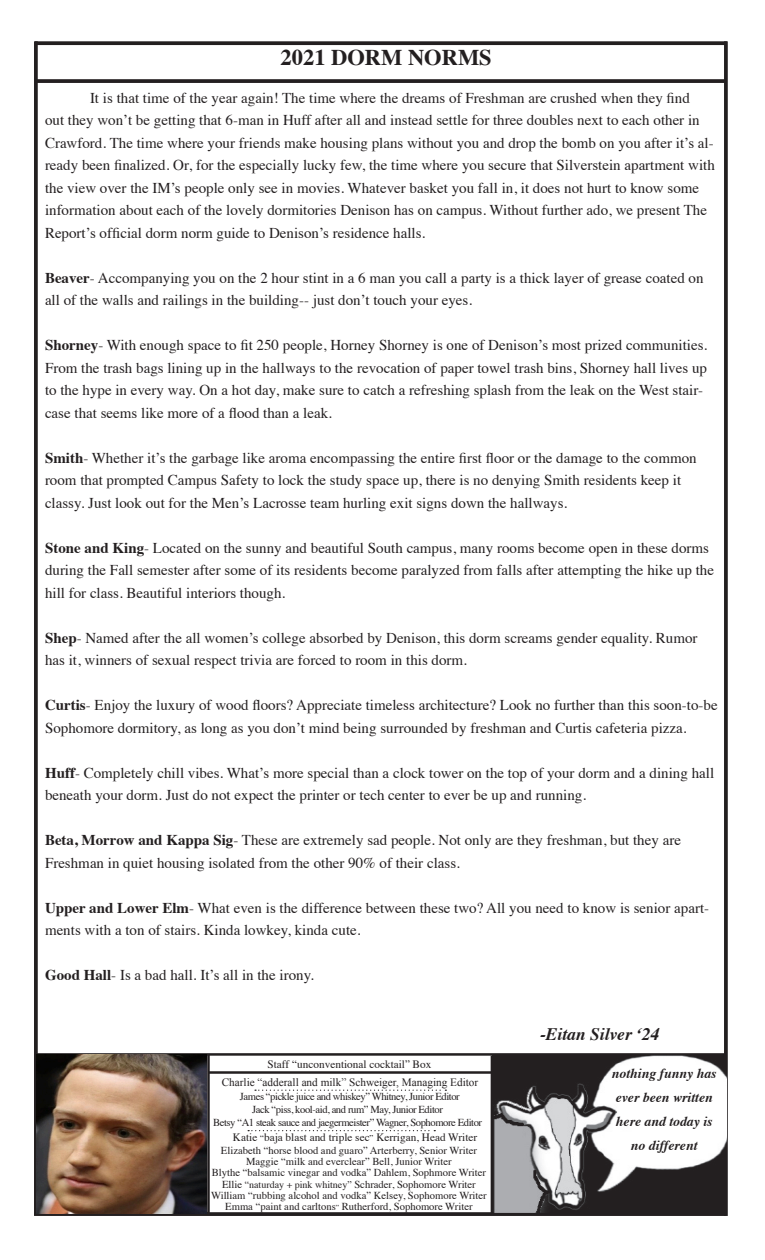
<style>
.page{position:relative;width:765px;height:1260px;background:#fff}
.page>*{position:absolute;margin:0;border:0;box-sizing:border-box;transform-origin:0 0}
.t1{font:700 22.5px "Times";color:#231f20}
.t2{font:italic 700 17.5px "Times";color:#231f20}
.t3{font:15px/22.5px "Times";color:#231f20}
.t4{font:italic 700 13.75px/23.8px "Times";color:#231f20;text-align:center}
.t5{font:11.25px "Times";color:#231f20}
.t6{font:11.25px "Times New Roman";color:#231f20}
.t7{font:10.62px "Times";color:#231f20}
.t8{font:10.62px "Times";letter-spacing:-.04em;color:#231f20}
.s1{font-weight:700}
.s2{font-size:8.75px}
.s3{font-size:10px}
.s4{font-size:7.5px}
</style>
<div class="page">
<svg style="left:34px;top:1212px;width:692px;height:4px;background:#2f2a2a"></svg>
<hr style="left:207px;top:1054px;width:3px;height:161px;background:#231f20">
<hr style="left:37px;top:1053px;width:689px;height:3px;background:#231f20">
<hr style="left:491px;top:1056px;width:2px;height:157px;background:#231f20">
<svg style="left:34px;top:41px;width:4px;height:1171px;background:#2e2b2c"></svg>
<svg style="left:35px;top:41px;width:689px;height:4px;background:#332f30"></svg>
<hr style="left:209px;top:1071px;width:284px;height:3px;background:#231f20">
<svg style="left:255px;top:1090px;width:191px;height:1px"></svg>
<svg style="left:724px;top:41px;width:4px;height:1175px;background:#333031"></svg>
<img style="left:493px;top:1055px;width:233px;height:158px">
<svg style="left:248px;top:1130px;width:187px;height:1px"></svg>
<svg style="left:36px;top:79px;width:689px;height:4px;background:#302c2d"></svg>
<img style="left:37px;top:1054px;width:170px;height:159px">
<p class="t1" style="left:281px;top:36px;width:213px">2021 DORM NORMS</p>
<p class="t3" style="left:45px;top:85px;width:671px;text-indent:45px">It is that time of the year again! The time where the dreams of Freshman are crushed when they find<br>out they won’t be getting that 6-man in Huff after all and instead settle for three doubles next to each other in Crawford. The time where your friends make housing plans without you and drop the bomb on you after it’s al&shy;ready been finalized. Or, for the especially lucky few, the time where you secure that Silverstein apartment with the view over the IM’s people only see in movies. Whatever basket you fall in, it does not hurt to know some information about each of the lovely dormitories Denison has on campus. Without further ado, we present The Report’s official dorm norm guide to Denison’s residence halls.</p>
<p class="t3" style="left:45px;top:265px;width:660px"><span class="s1">Beaver</span>- Accompanying you on the 2 hour stint in a 6 man you call a party is a thick layer of grease coated on all of the walls and railings in the building-- just don’t touch your eyes.</p>
<p class="t3" style="left:45px;top:333px;width:664px"><span class="s1">Shorney</span>- With enough space to fit 250 people, Horney Shorney is one of Denison’s most prized communities.<br>From the trash bags lining up in the hallways to the revocation of paper towel trash bins, Shorney hall lives up to the hype in every way. On a hot day, make sure to catch a refreshing splash from the leak on the West stair&shy;case that seems like more of a flood than a leak.</p>
<p class="t3" style="left:45px;top:445px;width:653px"><span class="s1">Smith</span>- Whether it’s the garbage like aroma encompassing the entire first floor or the damage to the common room that prompted Campus Safety to lock the study space up, there is no denying Smith residents keep it classy. Just look out for the Men’s Lacrosse team hurling exit signs down the hallways.</p>
<p class="t3" style="left:45px;top:535px;width:671px"><span class="s1">Stone and King</span>- Located on the sunny and beautiful South campus, many rooms become open in these dorms during the Fall semester after some of its residents become paralyzed from falls after attempting the hike up the hill for class. Beautiful interiors though.</p>
<p class="t3" style="left:45px;top:625px;width:654px"><span class="s1">Shep</span>- Named after the all women’s college absorbed by Denison, this dorm screams gender equality. Rumor has it, winners of sexual respect trivia are forced to room in this dorm.</p>
<p class="t3" style="left:45px;top:693px;width:674px"><span class="s1">Curtis</span>- Enjoy the luxury of wood floors? Appreciate timeless architecture? Look no further than this soon-to-be<br>Sophomore dormitory, as long as you don’t mind being surrounded by freshman and Curtis cafeteria pizza.</p>
<p class="t3" style="left:45px;top:760px;width:671px"><span class="s1">Huff</span>- Completely chill vibes. What’s more special than a clock tower on the top of your dorm and a dining hall beneath your dorm. Just do not expect the printer or tech center to ever be up and running.</p>
<p class="t3" style="left:45px;top:828px;width:638px"><span class="s1">Beta, Morrow and Kappa Sig</span>- These are extremely sad people. Not only are they freshman, but they are<br>Freshman in quiet housing isolated from the other 90% of their class.</p>
<p class="t3" style="left:45px;top:895px;width:666px"><span class="s1">Upper and Lower Elm</span>- What even is the difference between these two? All you need to know is senior apart&shy;ments with a ton of stairs. Kinda lowkey, kinda cute.</p>
<p class="t3" style="left:45px;top:963px;width:270px"><span class="s1">Good Hall</span>- Is a bad hall. It’s all in the irony.</p>
<p class="t5" style="left:267px;top:1054px;width:165px">Staff “unconventional cocktail” Box</p>
<p class="t6" style="left:222px;top:1075px;width:258px">Charlie “adderall and milk” Schweiger, Managing Editor</p>
<p class="t8" style="left:240px;top:1087px;width:221px">James “pickle juice and whiskey” Whitney, Junior Editor</p>
<p class="t8" style="left:252px;top:1100px;width:192px">Jack “piss, kool-aid, and rum” May, Junior Editor</p>
<p class="t8" style="left:213px;top:1112px;width:271px">Betsy “A1 steak sauce and jaegermeister” Wagner, Sophomore Editor</p>
<p class="t5" style="left:233px;top:1127px;width:246px">Katie <span class="s2">“</span>baja blast and triple sec<span class="s2">”</span> Kerrigan, Head Writer</p>
<p class="t7" style="left:221px;top:1140px;width:257px">Elizabeth “horse blood and guaro” Arterberry, Senior Writer</p>
<p class="t7" style="left:246px;top:1152px;width:207px">Maggie “milk and everclear” Bell, Junior Writer</p>
<p class="t7" style="left:212px;top:1163px;width:276px">Blythe “balsamic vinegar and vodka” Dahlem, Sophmore Writer</p>
<p class="t7" style="left:222px;top:1174px;width:255px">Ellie <span class="s3">“naturday + pink whitney”</span> Schrader, Sophomore Writer</p>
<p class="t7" style="left:211px;top:1185px;width:277px">William “rubbing alcohol and vodka” Kelsey, Sophomore Writer</p>
<p class="t7" style="left:225px;top:1197px;width:249px">Emma “paint and carltons<span class="s4">”</span> Rutherford, Sophomore Writer</p>
<p class="t2" style="left:540px;top:1018px;width:121px">-Eitan Silver ‘24</p>
<p class="t4" style="left:612px;top:1061px;width:106px">nothing funny has ever been written here and today is no different</p>
</div>
